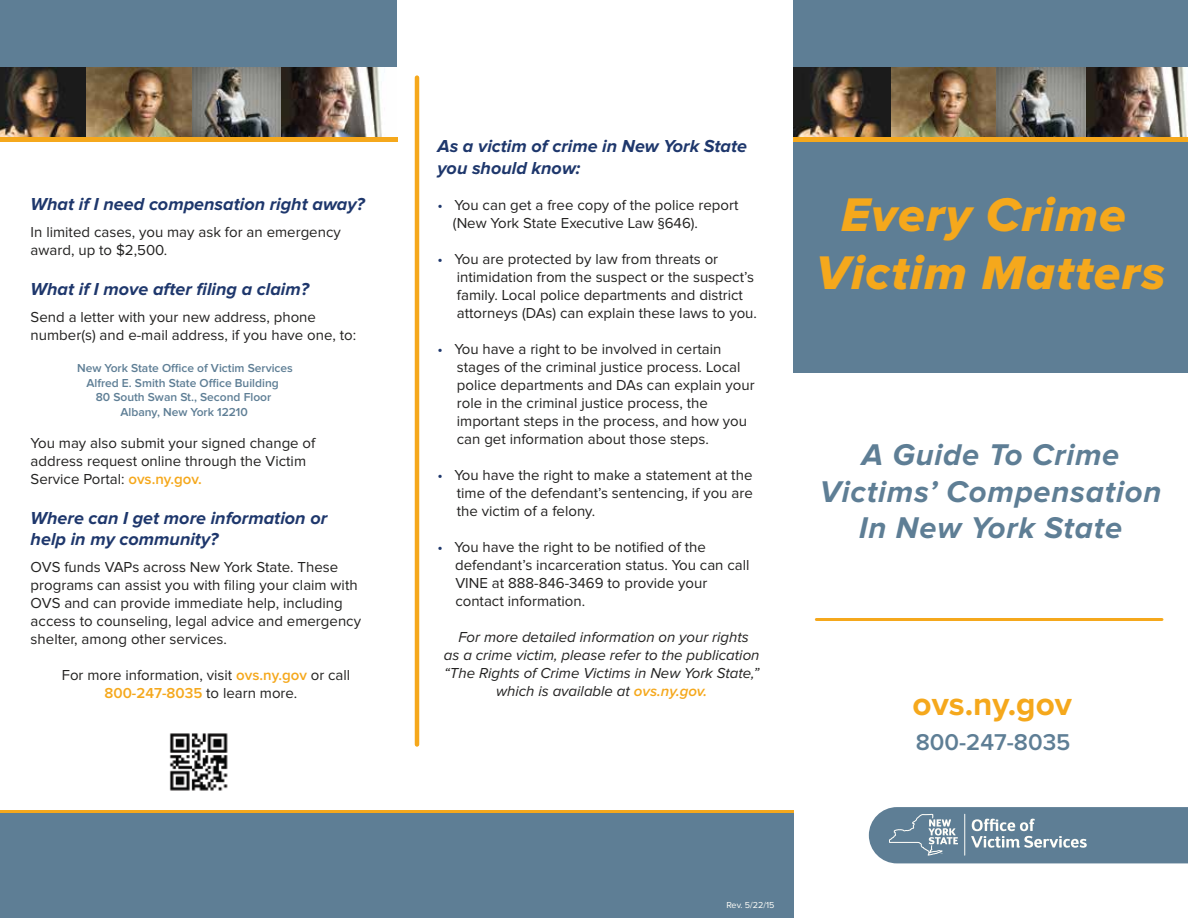
<style>
.page{position:relative;width:1188px;height:918px;background:#fff}
.page>*{position:absolute;margin:0;border:0;box-sizing:border-box;transform-origin:0 0}
.t1{font:48.9px/58.7px "Proxima Nova Extrabld It";letter-spacing:.025em;color:#f5a81c;text-align:center}
.t2{font:700 33.3px "Proxima Nova";color:#f5a81c}
.t3{font:italic 700 31.05px/36.3px "Proxima Nova";letter-spacing:.025em;color:#5e7e95;text-align:center}
.t4{font:600 23.7px "Proxima Nova";color:#5e7e95}
.t5{font:italic 700 18px/21.6px "Proxima Nova";color:#1e376c}
.t6{font:15px/18px "Proxima Nova";color:#232221}
.t7{font:italic 15px/18px "Proxima Nova";color:#232221;text-align:center}
.t8{font:600 12px/14.4px "Proxima Nova";color:#5e7e95;text-align:center}
.t9{font:9px "Proxima Nova";color:#fffef9}
.s1{font-weight:600;color:#f5a81c}
.s2{color:#1e376c}
</style>
<div class="page">
<img style="left:191px;top:67px;width:91px;height:71px">
<img style="left:282px;top:67px;width:115px;height:71px">
<img style="left:0;top:67px;width:86px;height:71px">
<img style="left:86px;top:67px;width:105px;height:71px">
<hr style="left:0;top:138px;width:397px;height:4px;background:#f5a81c">
<img style="left:996px;top:67px;width:91px;height:70px">
<img style="left:1087px;top:67px;width:100px;height:70px">
<img style="left:793px;top:67px;width:98px;height:70px">
<img style="left:891px;top:67px;width:105px;height:70px">
<div style="left:0;top:0;width:397px;height:67px;background:#5e7e95"></div>
<div style="left:793px;top:0;width:395px;height:67px;background:#5e7e95"></div>
<div style="left:793px;top:141px;width:395px;height:231px;background:#5e7e95"></div>
<hr style="left:0;top:810px;width:793px;height:3px;background:#f5a81c">
<div style="left:0;top:813px;width:793px;height:105px;background:#5e7e95"></div>
<div style="left:793px;top:137px;width:395px;height:5px;background:#f5a81c"></div>
<svg style="left:869px;top:807px;width:319px;height:56px;background:#6c899e"></svg>
<hr style="left:964px;top:814px;width:1px;height:42px;background:#fffef9">
<hr style="left:415px;top:78px;width:4px;height:666px;background:#f5a81c">
<hr style="left:816px;top:618px;width:346px;height:3px;background:#f5a81c">
<img style="left:169px;top:733px;width:59px;height:58px">
<p class="t5" style="left:31px;top:194px;width:336px">What if I need compensation right away?</p>
<p class="t6" style="left:31px;top:224px;width:312px">In limited cases, you may ask for an emergency award, up to $2,500.</p>
<p class="t5" style="left:31px;top:279px;width:280px">What if I move after filing a claim?</p>
<p class="t6" style="left:31px;top:309px;width:327px">Send a letter with your new address, phone number(s) and e-mail address, if you have one, to:</p>
<p class="t8" style="left:77px;top:362px;width:217px">New York State Office of Victim Services<br>Alfred E. Smith State Office Building<br>80 South Swan St., Second Floor<br>Albany, New York 12210</p>
<p class="t6" style="left:31px;top:435px;width:286px">You may also submit your signed change of address request online through the Victim<br>Service Portal: <span class="s1">ovs.ny.gov.</span></p>
<p class="t5" style="left:31px;top:508px;width:298px">Where can I get more information or help in my community?</p>
<p class="t6" style="left:31px;top:559px;width:332px">OVS funds VAPs across New York State. These programs can assist you with filing your claim with OVS and can provide immediate help, including access to counseling, legal advice and emergency shelter, among other services.</p>
<p class="t6" style="left:104px;top:667px;width:247px;text-indent:-43px">For more information, visit <span class="s1">ovs.ny.gov</span> or call<br><span class="s1">800-247-8035</span> to learn more.</p>
<p class="t5" style="left:437px;top:136px;width:311px">As a victim of crime in New York State you should know:</p>
<p class="t6" style="left:453px;top:197px;width:287px;text-indent:-16px"><span class="s2">•</span> You can get a free copy of the police report (New York State Executive Law §646).</p>
<p class="t6" style="left:457px;top:251px;width:302px;text-indent:-19px"><span class="s2">•</span> You are protected by law from threats or intimidation from the suspect or the suspect’s family. Local police departments and district attorneys (DAs) can explain these laws to you.</p>
<p class="t6" style="left:457px;top:341px;width:299px;text-indent:-19px"><span class="s2">•</span> You have a right to be involved in certain stages of the criminal justice process. Local police departments and DAs can explain your role in the criminal justice process, the important steps in the process, and how you can get information about those steps.</p>
<p class="t6" style="left:457px;top:467px;width:297px;text-align:justify;text-indent:-19px"><span class="s2">•</span> You have the right to make a statement at the time of the defendant’s sentencing, if you are the victim of a felony.</p>
<p class="t6" style="left:455px;top:539px;width:296px;text-indent:-18px"><span class="s2">•</span> You have the right to be notified of the defendant’s incarceration status. You can call VINE at 888-846-3469 to provide your contact information.</p>
<p class="t7" style="left:444px;top:629px;width:317px">For more detailed information on your rights<br>as a crime victim, please refer to the publication “The Rights of Crime Victims in New York State,” which is available at <span class="s1">ovs.ny.gov.</span></p>
<h1 class="t1" style="left:816px;top:187px;width:351px">Every Crime<br>Victim Matters</h1>
<h3 class="t3" style="left:820px;top:438px;width:343px">A Guide To Crime<br>Victims’ Compensation<br>In New York State</h3>
<h2 class="t2" style="left:913px;top:688px;width:161px">ovs.ny.gov</h2>
<h3 class="t4" style="left:916px;top:731px;width:156px">800-247-8035</h3>
<p class="t9" style="left:726px;top:901px;width:50px">Rev. 5/22/15</p>
</div>
